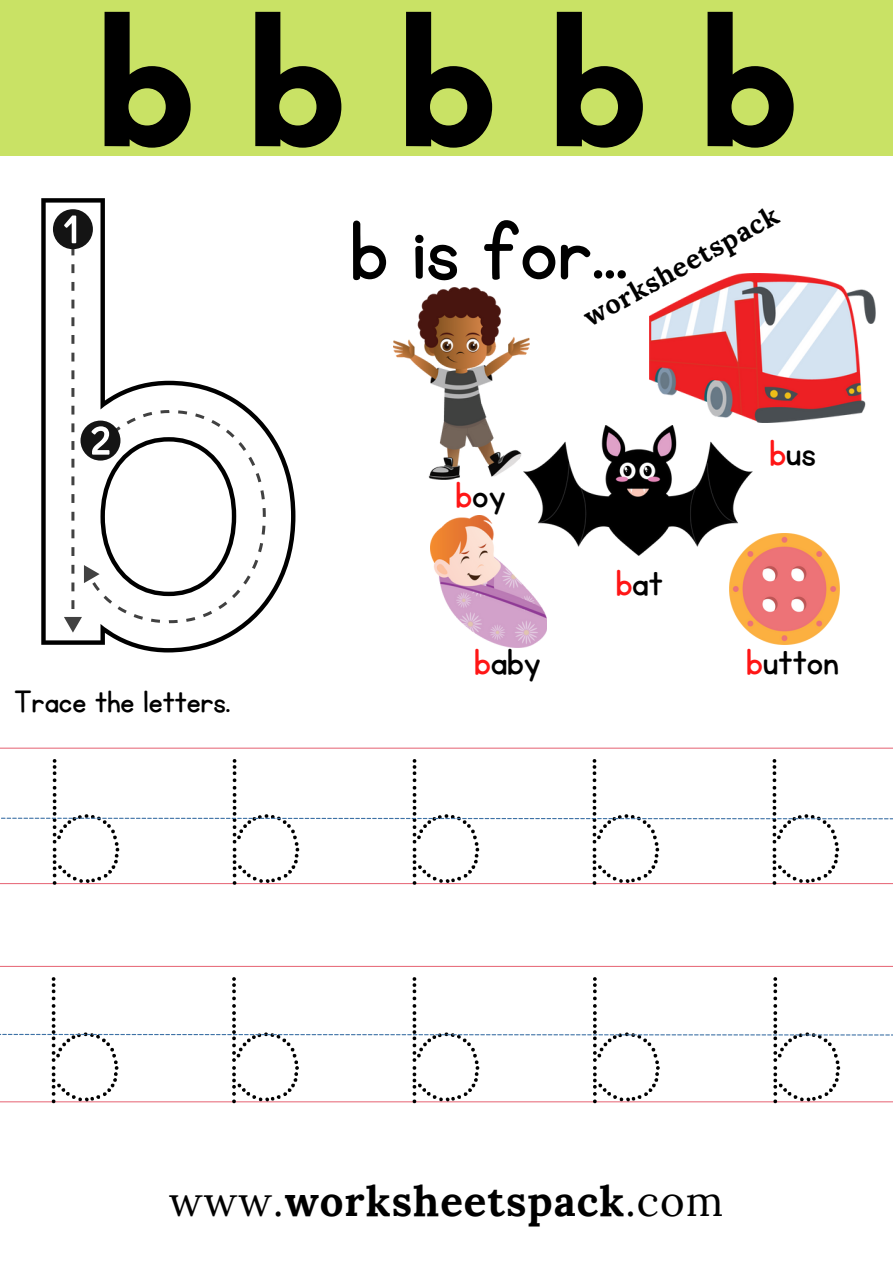
<style>
.page{position:relative;width:893px;height:1264px;background:#fff}
.page>*{position:absolute;margin:0;border:0;box-sizing:border-box;transform-origin:0 0}
.t1{font:207.3px "KG Primary Dots";letter-spacing:.435em;color:#000}
.t2{font:206.85px "KG Primary Dots";letter-spacing:.435em;color:#000}
.t3{font:700 156.75px "Now";letter-spacing:.3em;color:#000}
.t4{font:95.85px "KG Primary Penmanship";color:#000}
.t5{font:700 42px "Lora";letter-spacing:.025em;color:#000}
.t6{font:42px "KG Primary Penmanship";color:#000}
.t7{font:36px "KG Primary Penmanship";color:#000}
.t8{font:700 27px "Lora";color:#000}
.s1{color:#ff1616}
.s2{font-weight:400}
</style>
<div class="page">
<div style="left:0;top:0;width:892px;height:156px;background:#c9e265"></div>
<hr style="left:0;top:747px;width:892px;height:1px;background:#dd2e44">
<hr style="left:0;top:883px;width:892px;height:1px;background:#dd2e44">
<hr style="left:0;top:965px;width:892px;height:2px;background:#dd2e44">
<hr style="left:0;top:1101px;width:892px;height:1px;background:#dd2e44">
<svg style="left:1px;top:817px;width:891px;height:2px"></svg>
<svg style="left:0;top:1033px;width:892px;height:2px"></svg>
<svg style="left:41px;top:198px;width:254px;height:454px"></svg>
<svg style="left:46px;top:203px;width:245px;height:445px"></svg>
<svg style="left:64px;top:246px;width:202px;height:386px"></svg>
<svg style="left:53px;top:209px;width:67px;height:251px"></svg>
<img style="left:729px;top:534px;width:110px;height:110px">
<img style="left:529px;top:425px;width:223px;height:131px">
<img style="left:649px;top:274px;width:226px;height:148px">
<img style="left:393px;top:287px;width:136px;height:192px">
<img style="left:430px;top:515px;width:116px;height:132px">
<h3 class="t3" style="left:93px;top:5px;width:708px">bbbbb</h3>
<p class="t8" style="left:577px;top:303px;width:220px;rotate:-29deg">worksheetspack</p>
<h3 class="t4" style="left:350px;top:204px;width:279px">b is for...</h3>
<p class="t6" style="left:455px;top:474px;width:52px"><span class="s1">b</span>oy</p>
<p class="t6" style="left:615px;top:563px;width:49px"><span class="s1">b</span>at</p>
<p class="t6" style="left:769px;top:433px;width:48px"><span class="s1">b</span>us</p>
<p class="t7" style="left:14px;top:684px;width:217px">Trace the letters.</p>
<p class="t6" style="left:474px;top:642px;width:68px"><span class="s1">b</span>aby</p>
<p class="t6" style="left:746px;top:642px;width:94px"><span class="s1">b</span>utton</p>
<h2 class="t2" style="left:41px;top:726px;width:811px">bbbbb</h2>
<h1 class="t1" style="left:40px;top:944px;width:813px">bbbbb</h1>
<p class="t5" style="left:169px;top:1174px;width:555px"><span class="s2">www.</span>worksheetspack<span class="s2">.com</span></p>
</div>
